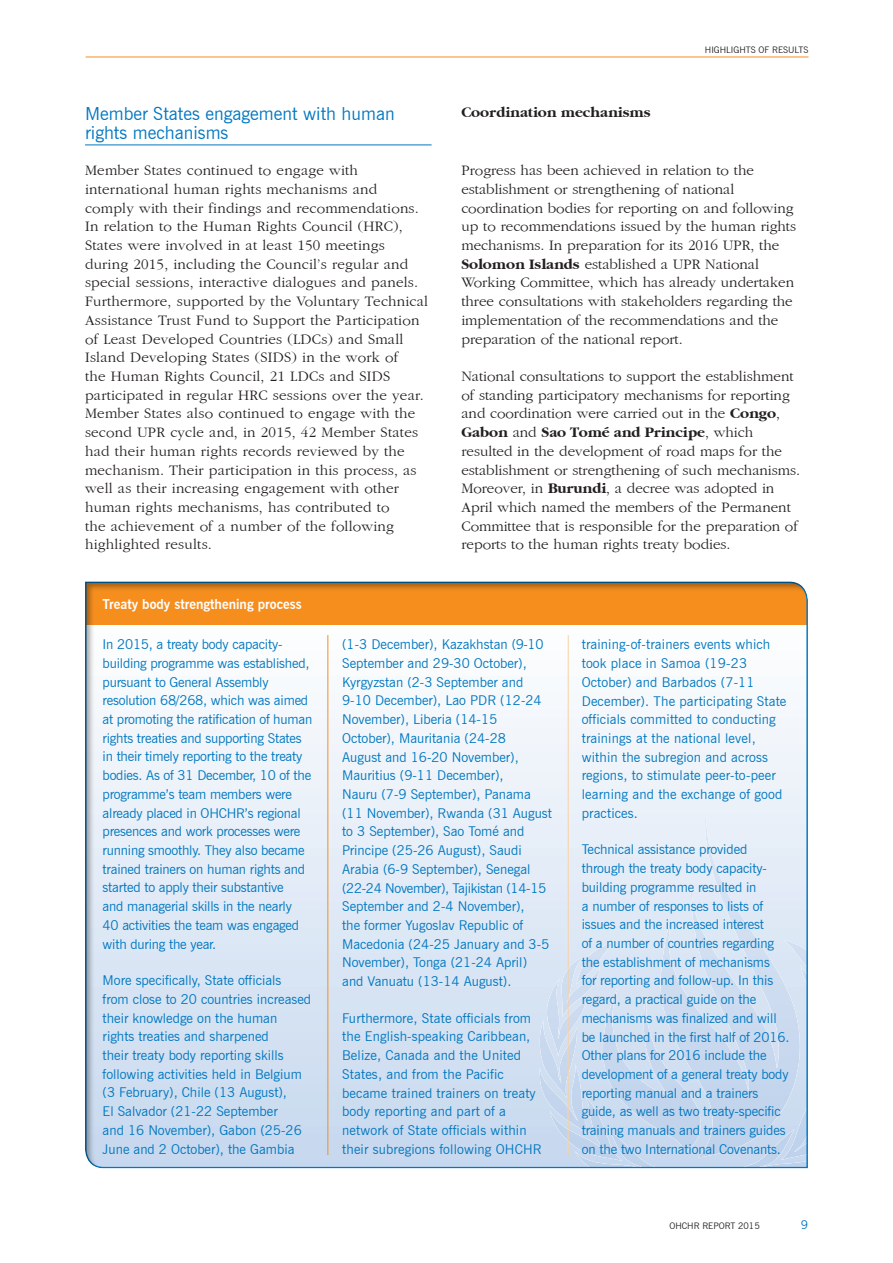
<style>
.page{position:relative;width:893px;height:1263px;background:#fff}
.page>*{position:absolute;margin:0;border:0;box-sizing:border-box;transform-origin:0 0}
.t1{font:18px/18.8px "News Gothic BT";color:#0077c0}
.t2{font:15px/18.8px "Gatineau Plain";letter-spacing:.015em;color:#231f20}
.t3{font:700 15px "Gatineau";color:#231f20}
.t4{font:13.5px/18.8px "News Gothic BT";color:#0077c0}
.t5{font:700 13.5px "News Gothic BT";color:#fff}
.t6{font:12px "News Gothic BT";color:#0077c0}
.t7{font:9px "News Gothic BT";color:#231f20}
.s1{font-family:"Gatineau";font-weight:700}
.s2{font-family:"Gatineau Plain";font-weight:400}
</style>
<div class="page">
<hr style="left:86px;top:57px;width:722px;height:1px;background:#f68e1e">
<hr style="left:85px;top:145px;width:347px;height:1px;background:#0077c0">
<div style="left:84px;top:581px;width:725px;height:590px;background:#231f20;opacity:.4"></div>
<h1 class="t1" style="left:85px;top:104px;width:311px">Member States engagement with human rights mechanisms</h1>
<p class="t2" style="left:85px;top:161px;width:344px">Member States continued to engage with international human rights mechanisms and comply with their findings and recommendations.<br>In relation to the Human Rights Council (HRC), States were involved in at least 150 meetings during 2015, including the Council’s regular and special sessions, interactive dialogues and panels.<br>Furthermore, supported by the Voluntary Technical Assistance Trust Fund to Support the Participation of Least Developed Countries (LDCs) and Small Island Developing States (SIDS) in the work of<br>the Human Rights Council, 21 LDCs and SIDS participated in regular HRC sessions over the year.<br>Member States also continued to engage with the second UPR cycle and, in 2015, 42 Member States had their human rights records reviewed by the mechanism. Their participation in this process, as well as their increasing engagement with other human rights mechanisms, has contributed to<br>the achievement of a number of the following highlighted results.</p>
<p class="t3" style="left:461px;top:104px;width:191px">Coordination mechanisms</p>
<p class="t7" style="left:705px;top:44px;width:105px">HIGHLIGHTS OF RESULTS</p>
<p class="t2" style="left:461px;top:161px;width:336px">Progress has been achieved in relation to the establishment or strengthening of national coordination bodies for reporting on and following up to recommendations issued by the human rights mechanisms. In preparation for its 2016 UPR, the <span class="s1">Solomon Islands</span> established a UPR National Working Committee, which has already undertaken three consultations with stakeholders regarding the implementation of the recommendations and the preparation of the national report.</p>
<p class="t2" style="left:461px;top:367px;width:334px">National consultations to support the establishment of standing participatory mechanisms for reporting and coordination were carried out in the <span class="s1">Congo</span>,</p>
<p class="t3" style="left:461px;top:424px;width:293px">Gabon <span class="s2">and</span> Sao Tomé and Principe<span class="s2">, which</span></p>
<p class="t2" style="left:461px;top:442px;width:340px">resulted in the development of road maps for the establishment or strengthening of such mechanisms.<br>Moreover, in <span class="s1">Burundi</span>, a decree was adopted in April which named the members of the Permanent Committee that is responsible for the preparation of reports to the human rights treaty bodies.</p>
<p class="t5" style="left:103px;top:596px;width:201px">Treaty body strengthening process</p>
<p class="t4" style="left:103px;top:635px;width:211px">In 2015, a treaty body capacity&shy;building programme was established, pursuant to General Assembly resolution 68/268, which was aimed at promoting the ratification of human rights treaties and supporting States in their timely reporting to the treaty bodies. As of 31 December, 10 of the programme’s team members were already placed in OHCHR’s regional presences and work processes were running smoothly. They also became trained trainers on human rights and started to apply their substantive<br>and managerial skills in the nearly<br>40 activities the team was engaged with during the year.</p>
<p class="t4" style="left:103px;top:971px;width:210px">More specifically, State officials<br>from close to 20 countries increased their knowledge on the human rights treaties and sharpened<br>their treaty body reporting skills following activities held in Belgium (3 February), Chile (13 August),<br>El Salvador (21-22 September<br>and 16 November), Gabon (25-26<br>June and 2 October), the Gambia</p>
<p class="t4" style="left:342px;top:635px;width:211px">(1-3 December), Kazakhstan (9-10<br>September and 29-30 October),<br>Kyrgyzstan (2-3 September and<br>9-10 December), Lao PDR (12-24<br>November), Liberia (14-15<br>October), Mauritania (24-28<br>August and 16-20 November),<br>Mauritius (9-11 December),<br>Nauru (7-9 September), Panama (11 November), Rwanda (31 August to 3 September), Sao Tomé and<br>Principe (25-26 August), Saudi<br>Arabia (6-9 September), Senegal (22-24 November), Tajikistan (14-15<br>September and 2-4 November),<br>the former Yugoslav Republic of<br>Macedonia (24-25 January and 3-5<br>November), Tonga (21-24 April)<br>and Vanuatu (13-14 August).</p>
<p class="t4" style="left:342px;top:1008px;width:201px">Furthermore, State officials from the English-speaking Caribbean,<br>Belize, Canada and the United<br>States, and from the Pacific became trained trainers on treaty body reporting and part of a network of State officials within their subregions following OHCHR</p>
<p class="t4" style="left:582px;top:635px;width:206px">training-of-trainers events which took place in Samoa (19-23<br>October) and Barbados (7-11<br>December). The participating State officials committed to conducting trainings at the national level, within the subregion and across regions, to stimulate peer-to-peer learning and the exchange of good practices.</p>
<p class="t4" style="left:582px;top:840px;width:209px">Technical assistance provided through the treaty body capacity&shy;building programme resulted in<br>a number of responses to lists of issues and the increased interest<br>of a number of countries regarding the establishment of mechanisms<br>for reporting and follow-up. In this regard, a practical guide on the mechanisms was finalized and will be launched in the first half of 2016.<br>Other plans for 2016 include the development of a general treaty body reporting manual and a trainers guide, as well as two treaty-specific training manuals and trainers guides on the two International Covenants.</p>
<p class="t7" style="left:669px;top:1220px;width:92px">OHCHR REPORT 2015</p>
<p class="t6" style="left:801px;top:1217px;width:9px">9</p>
</div>
